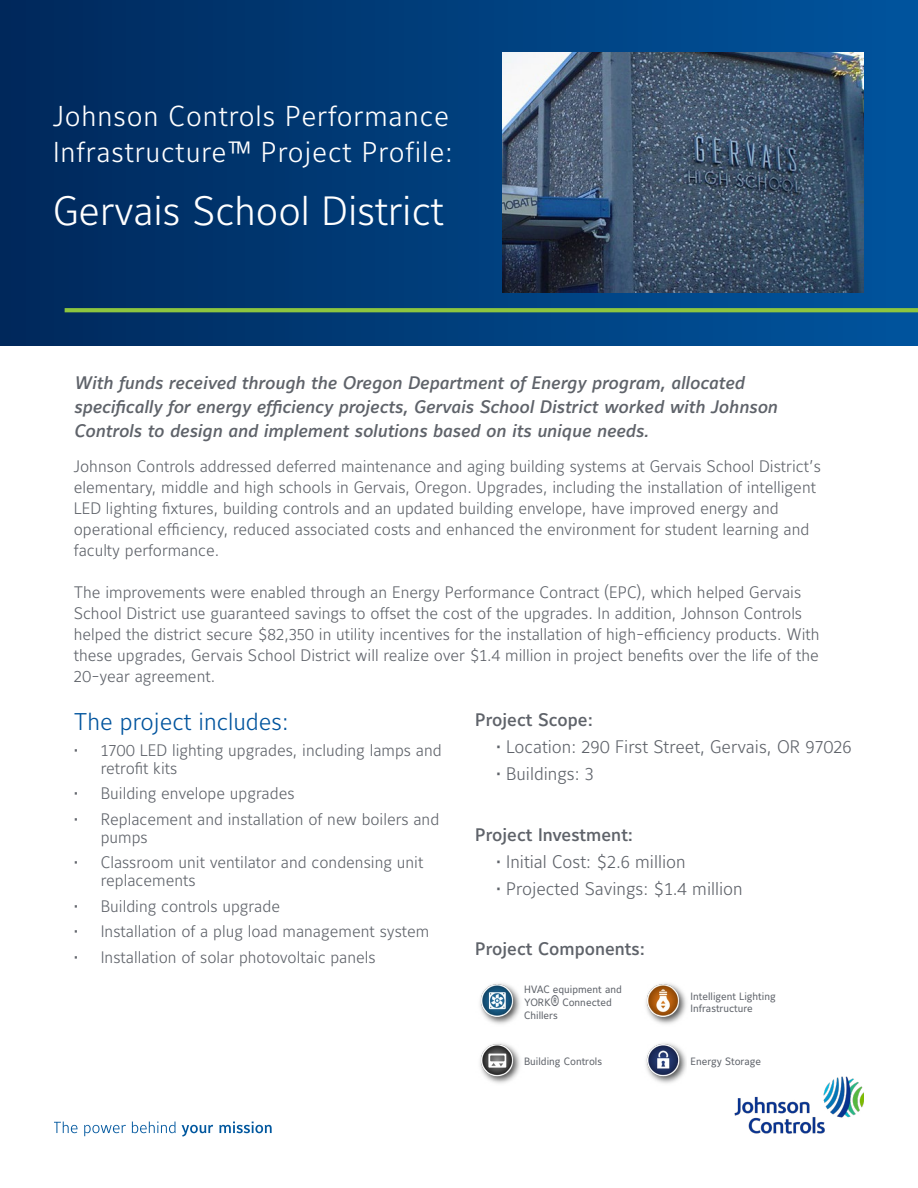
<style>
.page{position:relative;width:918px;height:1188px;background:#fff}
.page>*{position:absolute;margin:0;border:0;box-sizing:border-box;transform-origin:0 0}
.t1{font:300 40.5px "Maurea Jci Lf ML";color:#fff}
.t2{font:300 28.5px/36px "Maurea Jci Lf ML";letter-spacing:.03em;color:#fff}
.t3{font:300 24px "Maurea Jci Lf ML";color:#00549e}
.t4{font:italic 500 18px/24px "Maurea Jci Tf ML";color:#5f636a}
.t5{font:300 18px "Maurea Jci Lf ML";color:#5f636a}
.t6{font:500 18px "Maurea Jci Lf ML";color:#5f636a}
.t7{font:300 16.5px/21px "Maurea Jci Lf ML";color:#5f636a}
.t8{font:10.5px/12.6px "Maurea Jci Lf ML";color:#5f636a}
.s1{font-size:15.75px}
</style>
<div class="page">
<img style="left:734px;top:1076px;width:130px;height:58px">
<div style="left:0;top:0;width:918px;height:346px;background:linear-gradient(to right,#00285b,#03569e)"></div>
<svg style="left:65px;top:308px;width:853px;height:4px;background:#89c240"></svg>
<img style="left:480px;top:983px;width:40px;height:41px">
<img style="left:480px;top:1043px;width:40px;height:41px">
<img style="left:646px;top:983px;width:40px;height:41px">
<img style="left:502px;top:53px;width:362px;height:240px">
<svg style="left:54px;top:1122px;width:24px;height:11px"></svg>
<svg style="left:84px;top:1125px;width:42px;height:11px"></svg>
<svg style="left:132px;top:1122px;width:44px;height:11px"></svg>
<svg style="left:182px;top:1125px;width:31px;height:12px"></svg>
<svg style="left:219px;top:1122px;width:53px;height:11px"></svg>
<img style="left:646px;top:1043px;width:41px;height:41px">
<h2 class="t2" style="left:53px;top:98px;width:401px">Johnson Controls Performance<br>Infrastructure™ Project Profile:</h2>
<h1 class="t1" style="left:53px;top:186px;width:392px">Gervais School District</h1>
<p class="t4" style="left:74px;top:371px;width:705px">With funds received through the Oregon Department of Energy program, allocated specifically for energy efficiency projects, Gervais School District worked with Johnson<br>Controls to design and implement solutions based on its unique needs.</p>
<p class="t7" style="left:74px;top:455px;width:749px">Johnson Controls addressed deferred maintenance and aging building systems at Gervais School District’s elementary, middle and high schools in Gervais, Oregon. Upgrades, including the installation of intelligent LED lighting fixtures, building controls and an updated building envelope, have improved energy and operational efficiency, reduced associated costs and enhanced the environment for student learning and faculty performance.</p>
<p class="t7" style="left:74px;top:581px;width:747px">The improvements were enabled through an Energy Performance Contract (EPC), which helped Gervais School District use guaranteed savings to offset the cost of the upgrades. In addition, Johnson Controls helped the district secure $82,350 in utility incentives for the installation of high-efficiency products. With these upgrades, Gervais School District will realize over $1.4 million in project benefits over the life of the 20-year agreement.</p>
<h3 class="t3" style="left:74px;top:707px;width:216px">The project includes:</h3>
<p class="t7" style="left:101px;top:741px;width:343px;line-height:18px;text-indent:-27px">• 1700 LED lighting upgrades, including lamps and retrofit kits</p>
<p class="t7" style="left:74px;top:783px;width:222px">• Building envelope upgrades</p>
<p class="t7" style="left:101px;top:810px;width:340px;line-height:18px;text-indent:-27px">• Replacement and installation of new boilers and pumps</p>
<p class="t7" style="left:101px;top:853px;width:324px;line-height:18px;text-indent:-27px">• Classroom unit ventilator and condensing unit replacements</p>
<p class="t7" style="left:74px;top:895px;width:208px">• Building controls upgrade</p>
<p class="t7" style="left:74px;top:921px;width:357px">• Installation of a plug load management system</p>
<p class="t7" style="left:74px;top:946px;width:303px">• Installation of solar photovoltaic panels</p>
<p class="t6" style="left:475px;top:938px;width:171px">Project Components:</p>
<p class="t8" style="left:524px;top:983px;width:99px">HVAC equipment and<br>YORK<span class="s1">®</span> Connected<br>Chillers</p>
<p class="t8" style="left:524px;top:1055px;width:80px">Building Controls</p>
<p class="t6" style="left:475px;top:709px;width:119px">Project Scope:</p>
<p class="t5" style="left:496px;top:736px;width:357px">• Location: 290 First Street, Gervais, OR 97026</p>
<p class="t5" style="left:496px;top:763px;width:99px">• Buildings: 3</p>
<p class="t6" style="left:475px;top:824px;width:160px">Project Investment:</p>
<p class="t5" style="left:496px;top:851px;width:191px">• Initial Cost: $2.6 million</p>
<p class="t5" style="left:496px;top:878px;width:248px">• Projected Savings: $1.4 million</p>
<p class="t8" style="left:691px;top:990px;width:87px">Intelligent Lighting<br>Infrastructure</p>
<p class="t8" style="left:691px;top:1055px;width:72px">Energy Storage</p>
</div>
